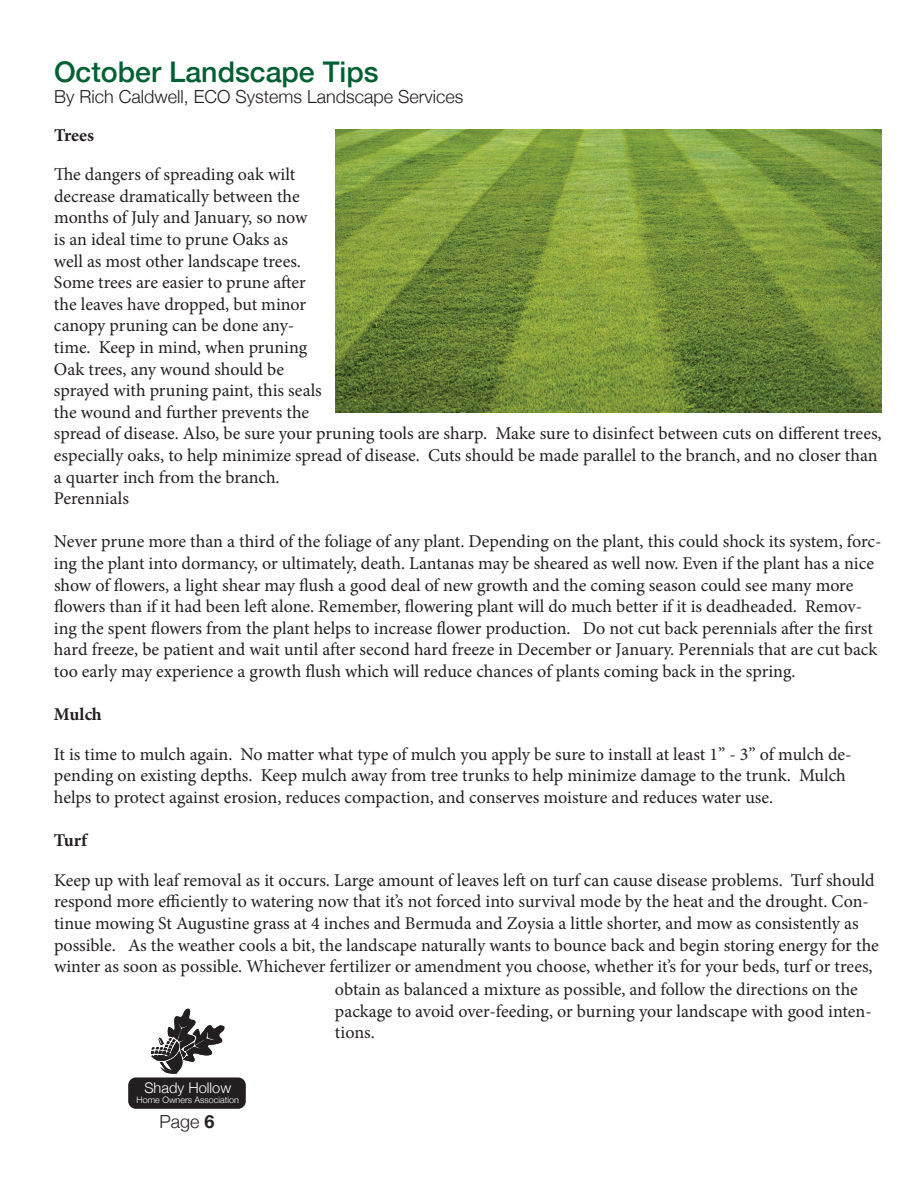
<style>
.page{position:relative;width:918px;height:1188px;background:#fff}
.page>*{position:absolute;margin:0;border:0;box-sizing:border-box;transform-origin:0 0}
.t1{font:500 28.5px "Helvetica Neue";color:#006032}
.t2{font:18px/21.6px "Minion Pro";letter-spacing:-.005em;color:#231f20}
.t3{font:300 18px "Helvetica Neue";color:#231f20}
.t4{font:700 18px "Minion Pro";color:#231f20}
.t5{font:300 14.7px "Helvetica Neue";color:#fff}
.t6{font:300 8.85px "Helvetica Neue";color:#fff}
.s1{font-weight:700}
</style>
<div class="page">
<div style="left:128px;top:1077px;width:118px;height:32px;background:#231f20;border-radius:8px"></div>
<svg style="left:151px;top:1008px;width:74px;height:66px"></svg>
<img style="left:336px;top:130px;width:545px;height:283px">
<h1 class="t1" style="left:54px;top:49px;width:326px">October Landscape Tips</h1>
<p class="t3" style="left:54px;top:82px;width:411px">By Rich Caldwell, ECO Systems Landscape Services</p>
<p class="t4" style="left:54px;top:122px;width:42px">Trees</p>
<p class="t2" style="left:54px;top:164px;width:829px">The dangers of spreading oak wilt<br>decrease dramatically between the<br>months of July and January, so now<br>is an ideal time to prune Oaks as<br>well as most other landscape trees.<br>Some trees are easier to prune after<br>the leaves have dropped, but minor<br>canopy pruning can be done any-<br>time. Keep in mind, when pruning<br>Oak trees, any wound should be<br>sprayed with pruning paint, this seals<br>the wound and further prevents the<br>spread of disease. Also, be sure your pruning tools are sharp. Make sure to disinfect between cuts on different trees, especially oaks, to help minimize spread of disease. Cuts should be made parallel to the branch, and no closer than a quarter inch from the branch.<br>Perennials</p>
<p class="t2" style="left:54px;top:531px;width:829px">Never prune more than a third of the foliage of any plant. Depending on the plant, this could shock its system, forc&shy;ing the plant into dormancy, or ultimately, death. Lantanas may be sheared as well now. Even if the plant has a nice show of flowers, a light shear may flush a good deal of new growth and the coming season could see many more flowers than if it had been left alone. Remember, flowering plant will do much better if it is deadheaded. Remov&shy;ing the spent flowers from the plant helps to increase flower production. Do not cut back perennials after the first hard freeze, be patient and wait until after second hard freeze in December or January. Perennials that are cut back too early may experience a growth flush which will reduce chances of plants coming back in the spring.</p>
<p class="t4" style="left:54px;top:702px;width:49px">Mulch</p>
<p class="t2" style="left:54px;top:743px;width:799px">It is time to mulch again. No matter what type of mulch you apply be sure to install at least 1” - 3” of mulch de&shy;pending on existing depths. Keep mulch away from tree trunks to help minimize damage to the trunk. Mulch helps to protect against erosion, reduces compaction, and conserves moisture and reduces water use.</p>
<p class="t4" style="left:54px;top:828px;width:35px">Turf</p>
<p class="t2" style="left:54px;top:869px;width:822px">Keep up with leaf removal as it occurs. Large amount of leaves left on turf can cause disease problems. Turf should</p>
<p class="t2" style="left:54px;top:891px;width:817px">respond more efficiently to watering now that it’s not forced into survival mode by the heat and the drought. Con-</p>
<p class="t2" style="left:54px;top:912px;width:806px">tinue mowing St Augustine grass at 4 inches and Bermuda and Zoysia a little shorter, and mow as consistently as</p>
<p class="t2" style="left:54px;top:934px;width:826px">possible. As the weather cools a bit, the landscape naturally wants to bounce back and begin storing energy for the</p>
<p class="t2" style="left:54px;top:956px;width:820px">winter as soon as possible. Whichever fertilizer or amendment you choose, whether it’s for your beds, turf or trees,</p>
<p class="t2" style="left:335px;top:979px;width:524px">obtain as balanced a mixture as possible, and follow the directions on the</p>
<p class="t2" style="left:335px;top:1000px;width:538px">package to avoid over-feeding, or burning your landscape with good inten-</p>
<p class="t2" style="left:335px;top:1022px;width:41px">tions.</p>
<p class="t5" style="left:144px;top:1076px;width:88px">Shady Hollow</p>
<p class="t3" style="left:159px;top:1107px;width:57px">Page <span class="s1">6</span></p>
<p class="t6" style="left:137px;top:1092px;width:104px">Home Owners Association</p>
</div>
